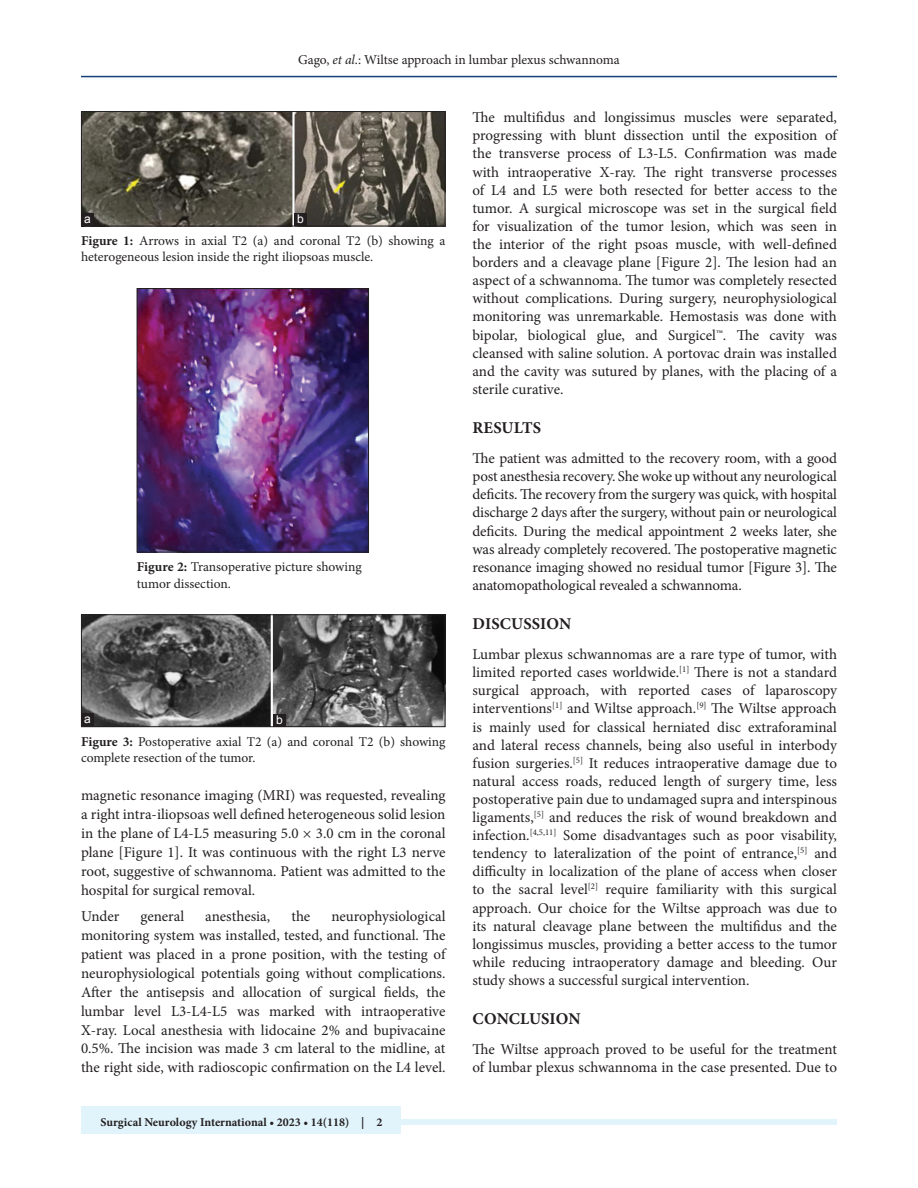
<style>
.page{position:relative;width:918px;height:1188px;background:#fff}
.page>*{position:absolute;margin:0;border:0;box-sizing:border-box;transform-origin:0 0}
.t1{font:700 16.5px "Minion Pro";letter-spacing:.005em;color:#231f20}
.TX{font:15px/18.1px "Minion Pro";letter-spacing:-.005em;color:#231f20;text-align:justify}
.FGC{font:13.5px/16.5px "Minion Pro";color:#231f20}
.JF{font:700 12px "Minion Pro";color:#231f20}
.LABEL{font:12px "Arial";color:#fff}
.s1{font-style:italic}
.s2{font-weight:700}
</style>
<div class="page">
<hr style="left:81px;top:76px;width:756px;height:1px;background:#164077">
<div style="left:81px;top:1119px;width:756px;height:6px;background:#e1f4fc"></div>
<div style="left:81px;top:1106px;width:319px;height:28px;background:#e1f4fc"></div>
<img style="left:83px;top:113px;width:360px;height:111px">
<div style="left:81px;top:111px;width:364px;height:115px;border:1px solid #231f20"></div>
<img style="left:139px;top:290px;width:228px;height:260px">
<div style="left:137px;top:288px;width:232px;height:264px;border:1px solid #231f20"></div>
<div style="left:294px;top:213px;width:13px;height:13px;background:#231f20"></div>
<div style="left:81px;top:213px;width:13px;height:13px;background:#231f20"></div>
<img style="left:83px;top:617px;width:360px;height:108px">
<div style="left:81px;top:615px;width:364px;height:112px;border:1px solid #231f20"></div>
<div style="left:81px;top:714px;width:13px;height:12px;background:#231f20"></div>
<div style="left:273px;top:714px;width:13px;height:13px;background:#231f20"></div>
<p class="FGC" style="left:298px;top:51px;width:323px">Gago, <span class="s1">et al</span>.: Wiltse approach in lumbar plexus schwannoma</p>
<p class="LABEL" style="left:84px;top:210px;width:8px">a</p>
<p class="LABEL" style="left:297px;top:210px;width:8px">b</p>
<p class="FGC" style="left:81px;top:232px;width:366px"><span class="s2">Figure 1:</span> Arrows in axial T2 (a) and coronal T2 (b) showing a heterogeneous lesion inside the right iliopsoas muscle.</p>
<p class="FGC" style="left:137px;top:559px;width:226px"><span class="s2">Figure 2:</span> Transoperative picture showing tumor dissection.</p>
<p class="LABEL" style="left:84px;top:711px;width:8px">a</p>
<p class="LABEL" style="left:276px;top:711px;width:8px">b</p>
<p class="FGC" style="left:81px;top:733px;width:366px"><span class="s2">Figure 3:</span> Postoperative axial T2 (a) and coronal T2 (b) showing complete resection of the tumor.</p>
<p class="TX" style="left:81px;top:786px;width:366px;line-height:18.9px">magnetic resonance imaging (MRI) was requested, revealing a right intra-iliopsoas well defined heterogeneous solid lesion in the plane of L4-L5 measuring 5.0 × 3.0 cm in the coronal plane [Figure 1]. It was continuous with the right L3 nerve root, suggestive of schwannoma. Patient was admitted to the hospital for surgical removal.</p>
<p class="TX" style="left:81px;top:907px;width:40px">Under</p>
<p class="TX" style="left:140px;top:907px;width:45px">general</p>
<p class="TX" style="left:205px;top:907px;width:66px">anesthesia,</p>
<p class="TX" style="left:291px;top:907px;width:20px">the</p>
<p class="TX" style="left:81px;top:907px;width:366px;line-height:18.9px;text-indent:250px">neurophysiological monitoring system was installed, tested, and functional. The patient was placed in a prone position, with the testing of neurophysiological potentials going without complications.<br>After the antisepsis and allocation of surgical fields, the lumbar level L3-L4-L5 was marked with intraoperative X-ray. Local anesthesia with lidocaine 2% and bupivacaine 0.5%. The incision was made 3 cm lateral to the midline, at the right side, with radioscopic confirmation on the L4 level.</p>
<p class="JF" style="left:100px;top:1113px;width:284px">Surgical Neurology International • 2023 • 14(118) | 2</p>
<p class="TX" style="left:472px;top:108px;width:366px">The multifidus and longissimus muscles were separated, progressing with blunt dissection until the exposition of the transverse process of L3-L5. Confirmation was made with intraoperative X-ray. The right transverse processes of L4 and L5 were both resected for better access to the tumor. A surgical microscope was set in the surgical field for visualization of the tumor lesion, which was seen in the interior of the right psoas muscle, with well-defined borders and a cleavage plane [Figure 2]. The lesion had an aspect of a schwannoma. The tumor was completely resected without complications. During surgery, neurophysiological monitoring was unremarkable. Hemostasis was done with bipolar, biological glue, and Surgicel™. The cavity was cleansed with saline solution. A portovac drain was installed and the cavity was sutured by planes, with the placing of a sterile curative.</p>
<h1 class="t1" style="left:473px;top:416px;width:70px">RESULTS</h1>
<p class="TX" style="left:472px;top:449px;width:366px">The patient was admitted to the recovery room, with a good post anesthesia recovery. She woke up without any neurological deficits. The recovery from the surgery was quick, with hospital discharge 2 days after the surgery, without pain or neurological deficits. During the medical appointment 2 weeks later, she was already completely recovered. The postoperative magnetic resonance imaging showed no residual tumor [Figure 3]. The anatomopathological revealed a schwannoma.</p>
<h1 class="t1" style="left:473px;top:612px;width:100px">DISCUSSION</h1>
<p class="TX" style="left:472px;top:645px;width:366px">Lumbar plexus schwannomas are a rare type of tumor, with limited reported cases worldwide.<sup>[1]</sup> There is not a standard surgical approach, with reported cases of laparoscopy interventions<sup>[1]</sup> and Wiltse approach.<sup>[9]</sup> The Wiltse approach is mainly used for classical herniated disc extraforaminal and lateral recess channels, being also useful in interbody fusion surgeries.<sup>[5]</sup> It reduces intraoperative damage due to natural access roads, reduced length of surgery time, less postoperative pain due to undamaged supra and interspinous ligaments,<sup>[5]</sup> and reduces the risk of wound breakdown and infection.<sup>[4,5,11]</sup> Some disadvantages such as poor visability, tendency to lateralization of the point of entrance,<sup>[5]</sup> and difficulty in localization of the plane of access when closer to the sacral level<sup>[2]</sup> require familiarity with this surgical approach. Our choice for the Wiltse approach was due to its natural cleavage plane between the multifidus and the longissimus muscles, providing a better access to the tumor while reducing intraoperatory damage and bleeding. Our study shows a successful surgical intervention.</p>
<h1 class="t1" style="left:473px;top:1007px;width:109px">CONCLUSION</h1>
<p class="TX" style="left:472px;top:1040px;width:366px">The Wiltse approach proved to be useful for the treatment of lumbar plexus schwannoma in the case presented. Due to</p>
</div>
